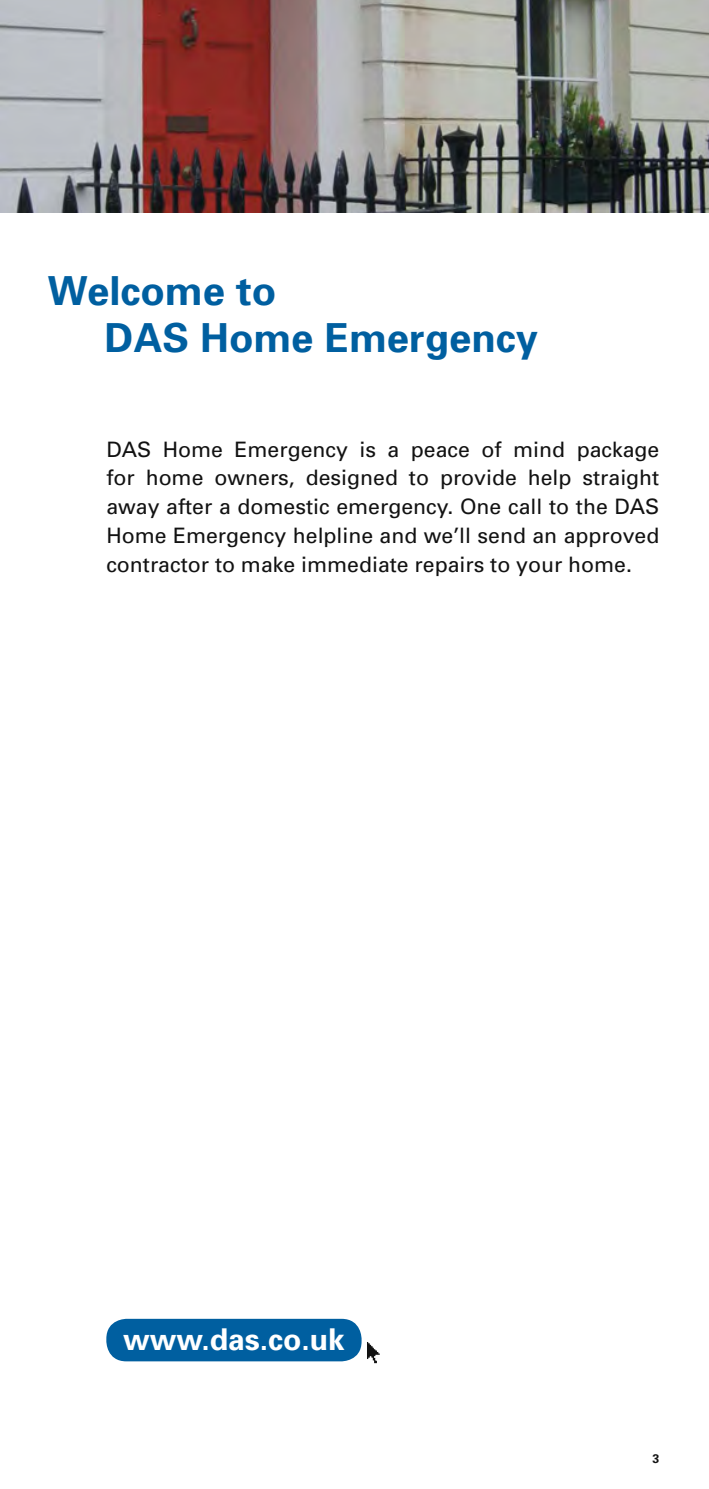
<style>
.page{position:relative;width:709px;height:1489px;background:#fff}
.page>*{position:absolute;margin:0;border:0;box-sizing:border-box;transform-origin:0 0}
.t1{font:700 40px/47.5px "Univers";color:#005fa0}
.t2{font:700 30px "Univers";color:#fff}
.t3{font:21.25px/28.8px "Univers";color:#121212;text-align:justify}
.t4{font:700 12.5px "Univers";color:#121212}
</style>
<div class="page">
<div style="left:106px;top:1318px;width:255px;height:43px;background:#005fa0;border-radius:20px"></div>
<svg style="left:367px;top:1342px;width:13px;height:21px"></svg>
<img style="left:0;top:0;width:709px;height:213px">
<h1 class="t1" style="left:105px;top:266px;width:435px;text-indent:-57px">Welcome to<br>DAS Home Emergency</h1>
<p class="t3" style="left:106px;top:435px;width:554px">DAS Home Emergency is a peace of mind package for home owners, designed to provide help straight away after a domestic emergency. One call to the DAS Home Emergency helpline and we’ll send an approved contractor to make immediate repairs to your home.</p>
<h2 class="t2" style="left:123px;top:1320px;width:223px">www.das.co.uk</h2>
<p class="t4" style="left:652px;top:1451px;width:8px">3</p>
</div>
